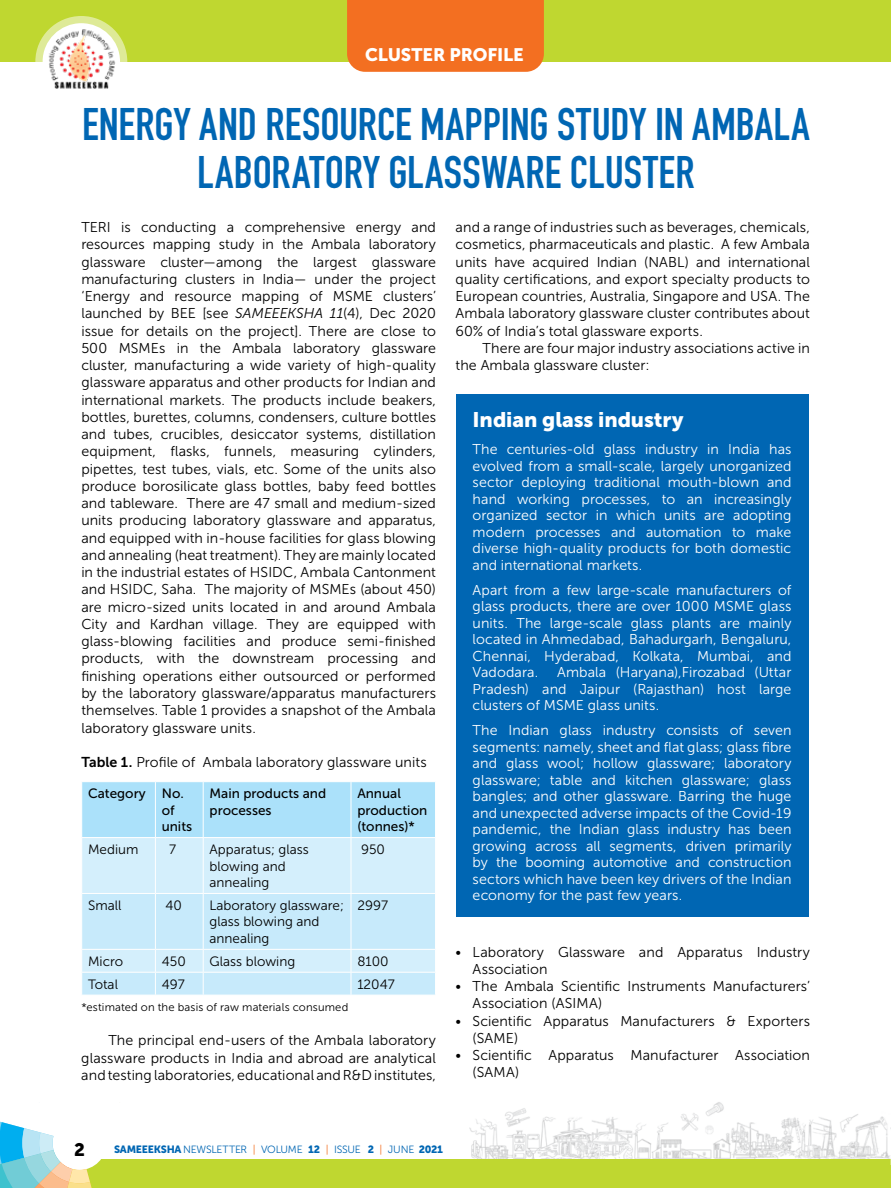
<style>
.page{position:relative;width:891px;height:1188px;background:#fff}
.page>*{position:absolute;margin:0;border:0;box-sizing:border-box;transform-origin:0 0}
.t1{font:45px/48px "DIN Engschrift Std";color:#0066b3;text-align:center}
.t2{font:21px "Museo Sans 900";letter-spacing:-.005em;color:#fff}
.t3{font:18px "Museo Sans 900";letter-spacing:-.01em;color:#fff}
.t4{font:18px "Museo Sans 900";color:#000}
.t5{font:14.25px/17.2px "Museo Sans 300";letter-spacing:.005em;color:#000}
.t6{font:14.25px/16.5px "Museo Sans 300";letter-spacing:.005em;color:#fff;text-align:justify}
.t7{font:13.5px/16.5px "Museo Sans 300";color:#000}
.t8{font:13.5px/16.5px "Museo Sans 500";color:#000}
.t9{font:11.25px "Museo Sans 300";letter-spacing:.015em;color:#000}
.t10{font:10.5px "Museo Sans 300";letter-spacing:-.02em;color:#0066b3}
.s1{font-style:italic}
.s2{font-family:"Museo Sans 700"}
.s3{font-family:"Museo Sans 900"}
.s4{color:#f36f21}
</style>
<div class="page">
<img style="left:469px;top:1102px;width:422px;height:57px">
<div style="left:0;top:1159px;width:891px;height:29px;background:#bfd730"></div>
<div style="left:53px;top:1116px;width:54px;height:54px;background:#fff;border-radius:50%"></div>
<svg style="left:0;top:1121px;width:99px;height:67px"></svg>
<div style="left:0;top:0;width:891px;height:62px;background:#bfd730"></div>
<svg style="left:35px;top:16px;width:92px;height:91px"></svg>
<div style="left:43px;top:23px;width:77px;height:77px;background:#fff;border-radius:50%"></div>
<img style="left:45px;top:26px;width:74px;height:66px">
<div style="left:347px;top:0;width:197px;height:72px;background:#f36f21"></div>
<div style="left:82px;top:782px;width:353px;height:55px;background:#abe1fa"></div>
<div style="left:82px;top:838px;width:353px;height:55px;background:#d4effc"></div>
<hr style="left:155px;top:782px;width:1px;height:55px;background:#fff">
<hr style="left:203px;top:782px;width:1px;height:55px;background:#fff">
<hr style="left:351px;top:782px;width:1px;height:55px;background:#fff">
<hr style="left:155px;top:838px;width:1px;height:55px;background:#fff">
<hr style="left:203px;top:838px;width:1px;height:55px;background:#fff">
<hr style="left:351px;top:838px;width:1px;height:55px;background:#fff">
<svg style="left:82px;top:894px;width:353px;height:101px;background:#cbebfb"></svg>
<div style="left:456px;top:394px;width:352px;height:523px;background:#0066b3"></div>
<p class="t3" style="left:365px;top:44px;width:160px">CLUSTER PROFILE</p>
<h1 class="t1" style="left:82px;top:101px;width:729px">ENERGY AND RESOURCE MAPPING STUDY IN AMBALA<br>LABORATORY GLASSWARE CLUSTER</h1>
<p class="t5" style="left:81px;top:219px;width:356px;text-align:justify">TERI is conducting a comprehensive energy and resources mapping study in the Ambala laboratory glassware cluster—among the largest glassware manufacturing clusters in India— under the project ‘Energy and resource mapping of MSME clusters’ launched by BEE [see <span class="s1">SAMEEEKSHA 11</span>(4), Dec 2020 issue for details on the project]. There are close to 500 MSMEs in the Ambala laboratory glassware cluster, manufacturing a wide variety of high-quality glassware apparatus and other products for Indian and international markets. The products include beakers, bottles, burettes, columns, condensers, culture bottles and tubes, crucibles, desiccator systems, distillation equipment, flasks, funnels, measuring cylinders, pipettes, test tubes, vials, etc. Some of the units also produce borosilicate glass bottles, baby feed bottles and tableware. There are 47 small and medium-sized units producing laboratory glassware and apparatus, and equipped with in-house facilities for glass blowing and annealing (heat treatment). They are mainly located in the industrial estates of HSIDC, Ambala Cantonment and HSIDC, Saha. The majority of MSMEs (about 450) are micro-sized units located in and around Ambala City and Kardhan village. They are equipped with glass-blowing facilities and produce semi-finished products, with the downstream processing and finishing operations either outsourced or performed by the laboratory glassware/apparatus manufacturers themselves. Table 1 provides a snapshot of the Ambala laboratory glassware units.</p>
<p class="t5" style="left:81px;top:754px;width:347px"><span class="s2">Table 1.</span> Profile of Ambala laboratory glassware units</p>
<p class="t8" style="left:162px;top:785px;width:32px;text-indent:-74px">Category No. of units</p>
<p class="t8" style="left:210px;top:785px;width:118px">Main products and processes</p>
<p class="t8" style="left:357px;top:785px;width:71px">Annual production (tonnes)*</p>
<p class="t7" style="left:88px;top:841px;width:52px">Medium</p>
<p class="t7" style="left:169px;top:841px;width:9px">7</p>
<p class="t7" style="left:210px;top:841px;width:101px">Apparatus; glass blowing and annealing</p>
<p class="t7" style="left:361px;top:841px;width:25px">950</p>
<p class="t7" style="left:88px;top:897px;width:35px">Small</p>
<p class="t7" style="left:165px;top:897px;width:18px">40</p>
<p class="t7" style="left:210px;top:897px;width:136px">Laboratory glassware; glass blowing and annealing</p>
<p class="t7" style="left:357px;top:897px;width:32px">2997</p>
<p class="t7" style="left:88px;top:953px;width:37px">Micro</p>
<p class="t7" style="left:162px;top:953px;width:26px">450</p>
<p class="t7" style="left:210px;top:953px;width:87px">Glass blowing</p>
<p class="t7" style="left:357px;top:953px;width:33px">8100</p>
<p class="t7" style="left:88px;top:976px;width:31px">Total</p>
<p class="t7" style="left:162px;top:976px;width:25px">497</p>
<p class="t7" style="left:357px;top:976px;width:39px">12047</p>
<p class="t9" style="left:81px;top:1001px;width:269px">*estimated on the basis of raw materials consumed</p>
<p class="t5" style="left:81px;top:1032px;width:356px;text-align:justify;text-indent:27px">The principal end-users of the Ambala laboratory glassware products in India and abroad are analytical and testing laboratories, educational and R&amp;D institutes,</p>
<p class="t5" style="left:456px;top:219px;width:356px;text-align:justify">and a range of industries such as beverages, chemicals, cosmetics, pharmaceuticals and plastic. A few Ambala units have acquired Indian (NABL) and international quality certifications, and export specialty products to European countries, Australia, Singapore and USA. The Ambala laboratory glassware cluster contributes about 60% of India’s total glassware exports.</p>
<p class="t5" style="left:456px;top:339px;width:356px;text-indent:27px">There are four major industry associations active in the Ambala glassware cluster:</p>
<h2 class="t2" style="left:473px;top:408px;width:212px">Indian glass industry</h2>
<p class="t6" style="left:473px;top:441px;width:320px">The centuries-old glass industry in India has evolved from a small-scale, largely unorganized sector deploying traditional mouth-blown and hand working processes, to an increasingly organized sector in which units are adopting modern processes and automation to make diverse high-quality products for both domestic and international markets.</p>
<p class="t6" style="left:473px;top:582px;width:320px">Apart from a few large-scale manufacturers of glass products, there are over 1000 MSME glass units. The large-scale glass plants are mainly located in Ahmedabad, Bahadurgarh, Bengaluru, Chennai, Hyderabad, Kolkata, Mumbai, and Vadodara.</p>
<p class="t6" style="left:473px;top:664px;width:320px;text-indent:85px">Ambala (Haryana),Firozabad (Uttar Pradesh) and Jaipur (Rajasthan) host large clusters of MSME glass units.</p>
<p class="t6" style="left:473px;top:722px;width:320px">The Indian glass industry consists of seven segments: namely, sheet and flat glass; glass fibre and glass wool; hollow glassware; laboratory glassware; table and kitchen glassware; glass bangles; and other glassware. Barring the huge and unexpected adverse impacts of the Covid-19 pandemic, the Indian glass industry has been growing across all segments, driven primarily by the booming automotive and construction sectors which have been key drivers of the Indian economy for the past few years.</p>
<p class="t5" style="left:473px;top:943px;width:339px;text-indent:-17px">• Laboratory Glassware and Apparatus Industry<br>Association</p>
<p class="t5" style="left:473px;top:978px;width:339px;text-indent:-17px">• The Ambala Scientific Instruments Manufacturers’<br>Association (ASIMA)</p>
<p class="t5" style="left:473px;top:1012px;width:339px;text-indent:-17px">• Scientific Apparatus Manufacturers &amp; Exporters (SAME)</p>
<p class="t5" style="left:473px;top:1047px;width:339px;text-indent:-17px">• Scientific Apparatus Manufacturer Association (SAMA)</p>
<p class="t4" style="left:74px;top:1139px;width:12px">2</p>
<p class="t10" style="left:114px;top:1144px;width:330px"><span class="s3">SAMEEEKSHA</span> NEWSLETTER <span class="s4">|</span> VOLUME <span class="s3">12</span> <span class="s4">|</span> ISSUE <span class="s3">2</span> <span class="s4">|</span> JUNE <span class="s3">2021</span></p>
</div>
